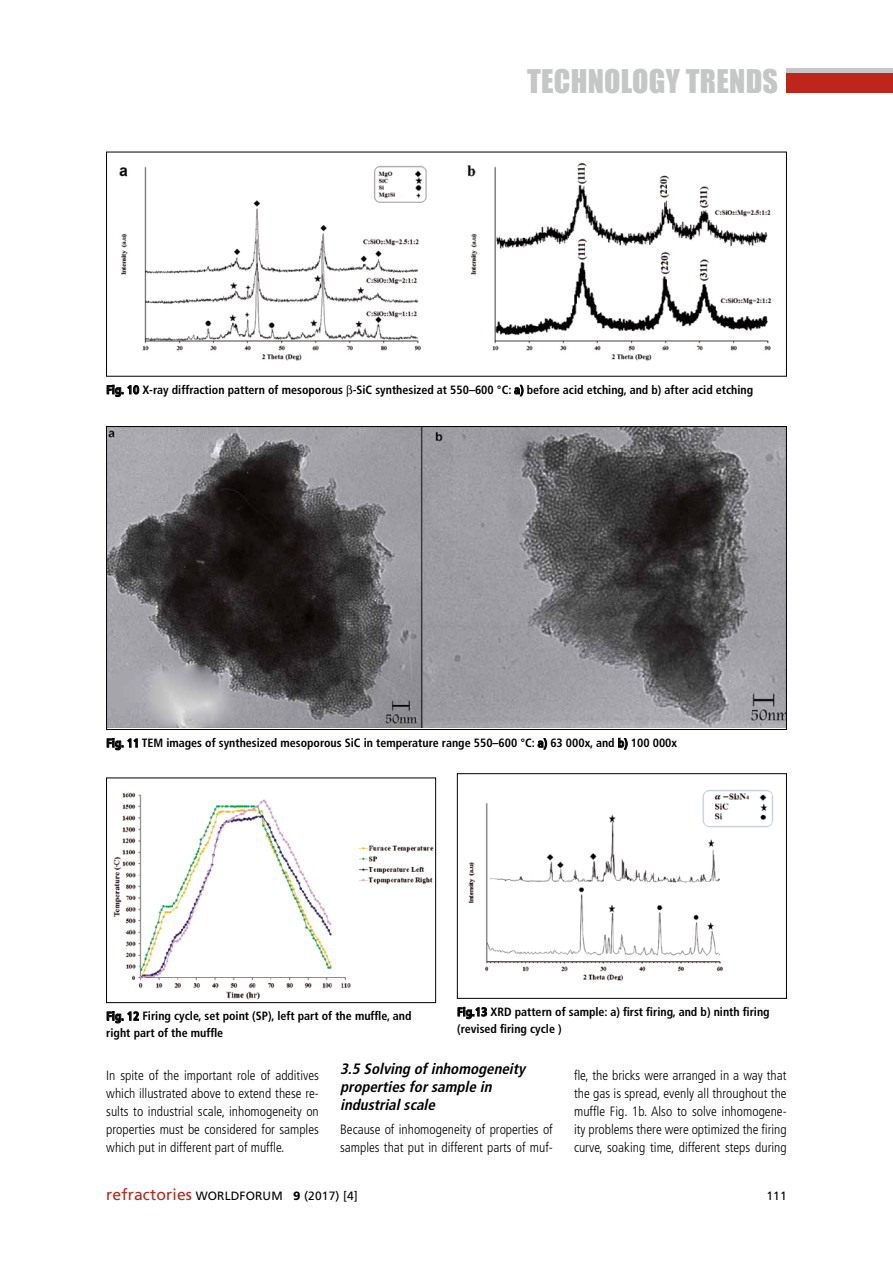
<style>
.page{position:relative;width:893px;height:1263px;background:#fff}
.page>*{position:absolute;margin:0;border:0;box-sizing:border-box;transform-origin:0 0}
.t1{font:30px "Impact";letter-spacing:.01em;color:#c5c6c6}
.t2{font:italic 700 condensed 15px/18px "Frutiger";color:#000}
.t3{font:300 condensed 13.5px/18px "Frutiger";color:#000;text-align:justify}
.t4{font:700 condensed 12px/16.5px "Frutiger";color:#000}
.t5{font:12px "Frutiger";letter-spacing:.01em;color:#000}
.s1{font-size:15.75px;color:#be251b}
.s2{font-weight:900}
</style>
<div class="page">
<div style="left:787px;top:68px;width:106px;height:5px;background:#c5c6c6"></div>
<div style="left:787px;top:73px;width:106px;height:20px;background:#be251b"></div>
<img style="left:119px;top:163px;width:653px;height:198px">
<svg style="left:107px;top:385px;width:32px;height:12px"></svg>
<svg style="left:514px;top:385px;width:9px;height:11px"></svg>
<img style="left:108px;top:428px;width:677px;height:300px">
<svg style="left:107px;top:738px;width:31px;height:12px"></svg>
<svg style="left:538px;top:738px;width:9px;height:11px"></svg>
<svg style="left:618px;top:738px;width:10px;height:11px"></svg>
<img style="left:113px;top:792px;width:321px;height:208px">
<div style="left:106px;top:778px;width:330px;height:225px;border:1px solid #000"></div>
<svg style="left:107px;top:1011px;width:32px;height:12px"></svg>
<img style="left:468px;top:790px;width:305px;height:191px">
<div style="left:457px;top:773px;width:330px;height:225px;border:1px solid #000"></div>
<svg style="left:458px;top:1007px;width:29px;height:12px"></svg>
<h1 class="t1" style="left:527px;top:62px;width:253px">TECHNOLOGY TRENDS</h1>
<p class="t4" style="left:106px;top:382px;width:648px">Fig. 10 X-ray diffraction pattern of mesoporous -SiC synthesized at 550–600 °C: a) before acid etching, and b) after acid etching</p>
<p class="t4" style="left:106px;top:735px;width:572px">Fig. 11 TEM images of synthesized mesoporous SiC in temperature range 550–600 °C: a) 63 000x, and b) 100 000x</p>
<p class="t4" style="left:106px;top:1008px;width:307px">Fig. 12 Firing cycle, set point (SP), left part of the muffle, and right part of the muffle</p>
<p class="t4" style="left:457px;top:1004px;width:314px">Fig.13 XRD pattern of sample: a) first firing, and b) ninth firing (revised firing cycle )</p>
<p class="t3" style="left:106px;top:1067px;width:214px">In spite of the important role of additives which illustrated above to extend these re&shy;sults to industrial scale, inhomogeneity on properties must be considered for samples which put in different part of muffle.</p>
<p class="t2" style="left:340px;top:1060px;width:190px">3.5 Solving ofinhomogeneity propertiesforsample in industrialscale</p>
<p class="t3" style="left:574px;top:1067px;width:214px">fle, the bricks were arranged in a way that the gas is spread, evenly all throughout the muffle Fig. 1b. Also to solve inhomogene&shy;ity problems there were optimized the firing curve, soaking time, different steps during</p>
<p class="t3" style="left:340px;top:1121px;width:214px">Because of inhomogeneity of properties of samples that put in different parts of muf-</p>
<p class="t5" style="left:106px;top:1189px;width:253px"><span class="s1">refractories</span> WORLDFORUM <span class="s2">9</span> (2017) [4]</p>
<p class="t5" style="left:766px;top:1189px;width:22px">111</p>
</div>
